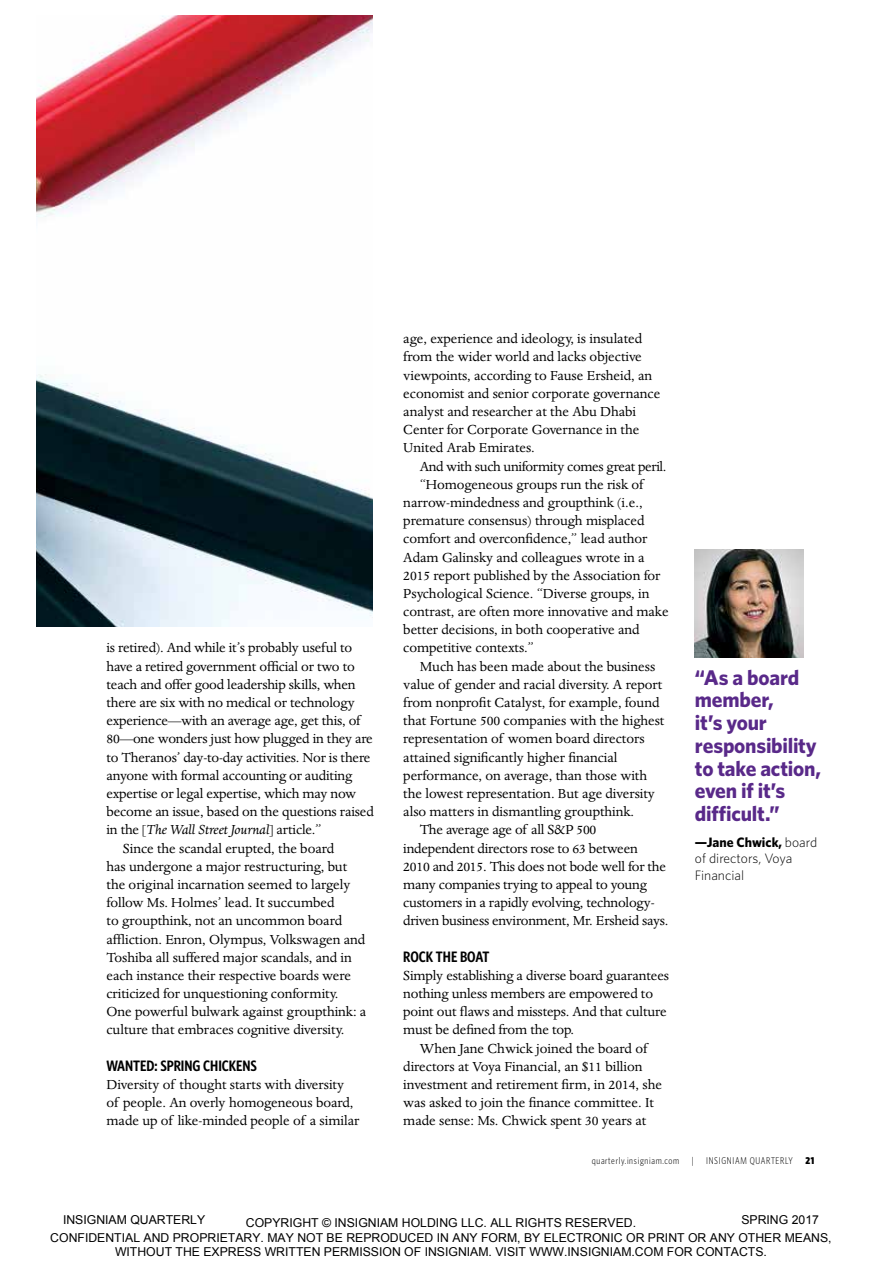
<style>
.page{position:relative;width:882px;height:1276px;background:#fff}
.page>*{position:absolute;margin:0;border:0;box-sizing:border-box;transform-origin:0 0}
.t1{font:700 21.18px/22.8px "Whitney";letter-spacing:-.01em;color:#592989}
.t2{font:15.22px/18.2px "Dante MT Std";letter-spacing:-.005em;color:#000}
.t3{font:15.22px "Dante MT Std";letter-spacing:-.025em;color:#000}
.t4{font:italic 15.22px "Dante MT Std";letter-spacing:-.01em;color:#000}
.t5{font:600 15.22px "Whitney Condensed";letter-spacing:-.005em;color:#000}
.t6{font:300 13.65px/16.6px "Whitney";color:#000}
.t7{font:12.25px/14.7px "Arial";color:#000;text-align:center}
.t8{font:300 9.8px "Whitney Condensed";letter-spacing:.07em;color:#000}
.t9{font:900 9.8px "Whitney Condensed";color:#000}
.s1{font-style:normal}
.s2{font-weight:700}
</style>
<div class="page">
<img style="left:37px;top:16px;width:335px;height:610px">
<img style="left:695px;top:549px;width:108px;height:108px">
<p class="t2" style="left:107px;top:639px;width:247px">is retired). And while it’s probably useful to</p>
<p class="t2" style="left:107px;top:657px;width:250px">have a retired government official or two to</p>
<p class="t2" style="left:107px;top:675px;width:251px">teach and offer good leadership skills, when</p>
<p class="t2" style="left:107px;top:693px;width:250px">there are six with no medical or technology</p>
<p class="t2" style="left:107px;top:712px;width:255px">experience—with an average age, get this, of</p>
<p class="t2" style="left:107px;top:730px;width:268px">80—one wonders just how plugged in they are</p>
<p class="t2" style="left:107px;top:748px;width:266px">to Theranos’ day-to-day activities. Nor is there</p>
<p class="t2" style="left:107px;top:766px;width:247px">anyone with formal accounting or auditing</p>
<p class="t2" style="left:107px;top:784px;width:251px">expertise or legal expertise, which may now</p>
<p class="t2" style="left:107px;top:802px;width:269px">become an issue, based on the questions raised</p>
<p class="t4" style="left:107px;top:821px;width:217px"><span class="s1">in the [</span>The Wall Street Journal<span class="s1">] article.”</span></p>
<p class="t2" style="left:123px;top:839px;width:213px">Since the scandal erupted, the board</p>
<p class="t2" style="left:107px;top:857px;width:242px">has undergone a major restructuring, but</p>
<p class="t2" style="left:107px;top:875px;width:245px">the original incarnation seemed to largely</p>
<p class="t2" style="left:107px;top:893px;width:230px">follow Ms. Holmes’ lead. It succumbed</p>
<p class="t2" style="left:107px;top:912px;width:237px">to groupthink, not an uncommon board</p>
<p class="t2" style="left:107px;top:930px;width:260px">affliction. Enron, Olympus, Volkswagen and</p>
<p class="t2" style="left:107px;top:948px;width:247px">Toshiba all suffered major scandals, and in</p>
<p class="t2" style="left:107px;top:966px;width:246px">each instance their respective boards were</p>
<p class="t2" style="left:107px;top:984px;width:234px">criticized for unquestioning conformity.</p>
<p class="t2" style="left:107px;top:1003px;width:261px">One powerful bulwark against groupthink: a</p>
<p class="t2" style="left:107px;top:1021px;width:239px">culture that embraces cognitive diversity.</p>
<p class="t5" style="left:107px;top:1057px;width:152px">WANTED: SPRING CHICKENS</p>
<p class="t2" style="left:107px;top:1075px;width:254px">Diversity of thought starts with diversity of people. An overly homogeneous board, made up of like-minded people of a similar</p>
<p class="t2" style="left:403px;top:330px;width:259px">age, experience and ideology, is insulated from the wider world and lacks objective viewpoints, according to Fause Ersheid, an economist and senior corporate governance analyst and researcher at the Abu Dhabi Center for Corporate Governance in the United Arab Emirates.</p>
<p class="t3" style="left:420px;top:457px;width:248px">And with such uniformity comes great peril.</p>
<p class="t2" style="left:420px;top:475px;width:225px">“Homogeneous groups run the risk of</p>
<p class="t2" style="left:403px;top:493px;width:241px">narrow-mindedness and groupthink (i.e.,</p>
<p class="t2" style="left:403px;top:511px;width:243px">premature consensus) through misplaced</p>
<p class="t2" style="left:403px;top:530px;width:246px">comfort and overconfidence,” lead author</p>
<p class="t2" style="left:403px;top:548px;width:243px">Adam Galinsky and colleagues wrote in a</p>
<p class="t2" style="left:403px;top:566px;width:259px">2015 report published by the Association for</p>
<p class="t2" style="left:403px;top:584px;width:248px">Psychological Science. “Diverse groups, in</p>
<p class="t2" style="left:403px;top:602px;width:267px">contrast, are often more innovative and make</p>
<p class="t2" style="left:403px;top:621px;width:238px">better decisions, in both cooperative and</p>
<p class="t2" style="left:403px;top:639px;width:132px">competitive contexts.”</p>
<p class="t2" style="left:420px;top:657px;width:237px">Much has been made about the business</p>
<p class="t2" style="left:403px;top:675px;width:261px">value of gender and racial diversity. A report</p>
<p class="t2" style="left:403px;top:693px;width:258px">from nonprofit Catalyst, for example, found</p>
<p class="t2" style="left:403px;top:712px;width:263px">that Fortune 500 companies with the highest</p>
<p class="t2" style="left:403px;top:730px;width:243px">representation of women board directors</p>
<p class="t2" style="left:403px;top:748px;width:216px">attained significantly higher financial</p>
<p class="t2" style="left:403px;top:766px;width:245px">performance, on average, than those with</p>
<p class="t2" style="left:403px;top:784px;width:253px">the lowest representation. But age diversity</p>
<p class="t2" style="left:403px;top:802px;width:232px">also matters in dismantling groupthink.</p>
<p class="t2" style="left:420px;top:821px;width:178px">The average age of all S&amp;P 500</p>
<p class="t2" style="left:403px;top:839px;width:236px">independent directors rose to 63 between</p>
<p class="t2" style="left:403px;top:857px;width:264px">2010 and 2015. This does not bode well for the</p>
<p class="t2" style="left:403px;top:875px;width:245px">many companies trying to appeal to young</p>
<p class="t2" style="left:403px;top:893px;width:253px">customers in a rapidly evolving, technology-</p>
<p class="t2" style="left:403px;top:912px;width:267px">driven business environment, Mr. Ersheid says.</p>
<p class="t5" style="left:403px;top:947px;width:88px">ROCK THE BOAT</p>
<p class="t2" style="left:403px;top:966px;width:267px">Simply establishing a diverse board guarantees nothing unless members are empowered to point out flaws and missteps. And that culture must be defined from the top.</p>
<p class="t2" style="left:403px;top:1039px;width:260px;text-indent:16px">When Jane Chwick joined the board of directors at Voya Financial, an $11 billion investment and retirement firm, in 2014, she was asked to join the finance committee. It made sense: Ms. Chwick spent 30 years at</p>
<h1 class="t1" style="left:695px;top:665px;width:127px">“As a board member,<br>it’s your responsibility to take action, even if it’s difficult.”</h1>
<p class="t6" style="left:695px;top:833px;width:124px"><span class="s2">—Jane Chwick,</span> board of directors, Voya<br>Financial</p>
<p class="t8" style="left:592px;top:1155px;width:89px">quarterly.insigniam.com</p>
<p class="t8" style="left:692px;top:1155px;width:3px">|</p>
<p class="t8" style="left:706px;top:1155px;width:88px">INSIGNIAM QUARTERLY</p>
<p class="t9" style="left:805px;top:1155px;width:11px">21</p>
<p class="t7" style="left:63px;top:1212px;width:144px">INSIGNIAM QUARTERLY</p>
<p class="t7" style="left:741px;top:1212px;width:79px">SPRING 2017</p>
<p class="t7" style="left:50px;top:1215px;width:783px">COPYRIGHT © INSIGNIAM HOLDING LLC. ALL RIGHTS RESERVED.<br>CONFIDENTIAL AND PROPRIETARY. MAY NOT BE REPRODUCED IN ANY FORM, BY ELECTRONIC OR PRINT OR ANY OTHER MEANS,<br>WITHOUT THE EXPRESS WRITTEN PERMISSION OF INSIGNIAM. VISIT WWW.INSIGNIAM.COM FOR CONTACTS.</p>
</div>
